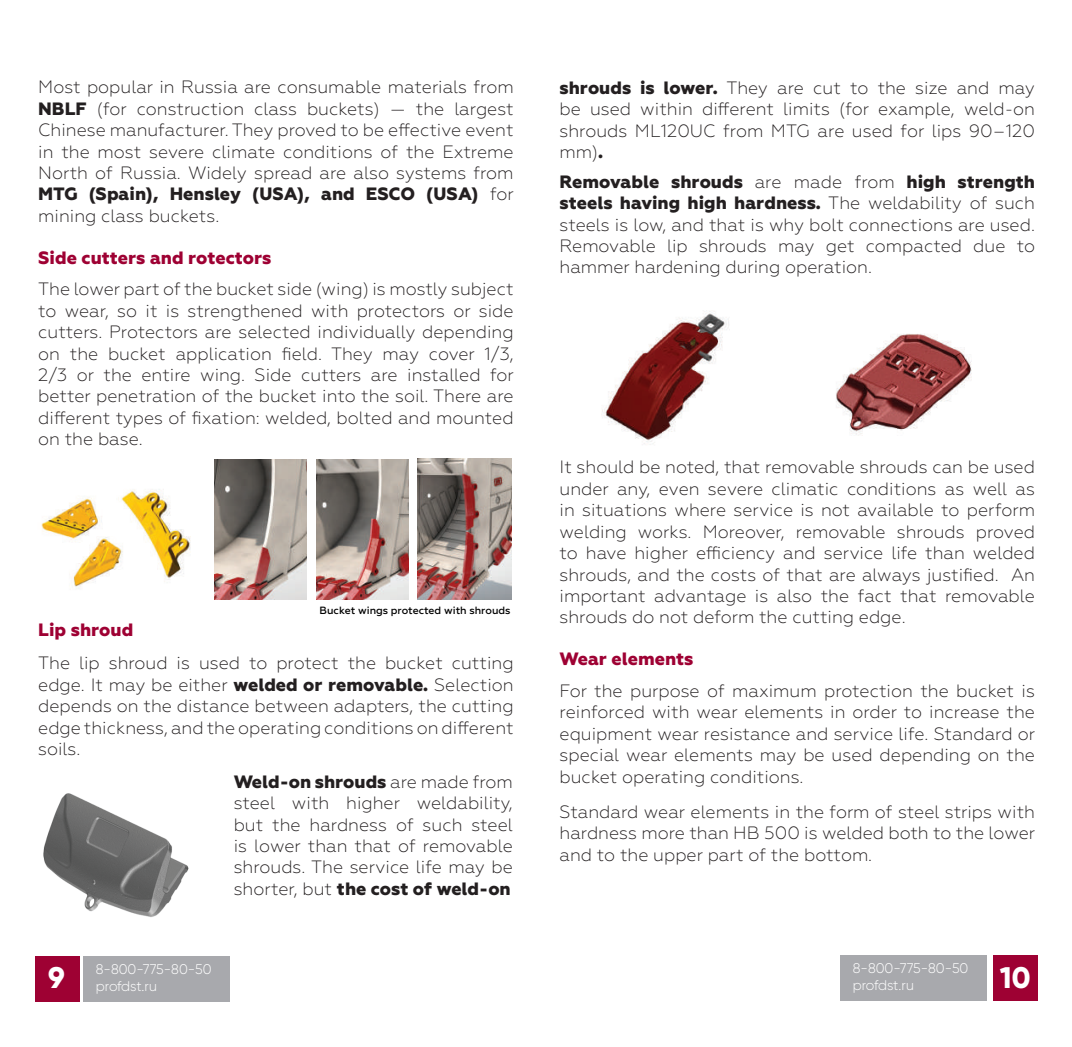
<style>
.page{position:relative;width:1072px;height:1047px;background:#fff}
.page>*{position:absolute;margin:0;border:0;box-sizing:border-box;transform-origin:0 0}
.t1{font:800 29.75px "Gilroy";color:#fff}
.t2{font:300 17.85px/21.3px "Geometria";color:#231f20;text-align:justify}
.t3{font:800 17.85px "Geometria";color:#9e0133}
.t4{font:300 14px/16.8px "Gilroy";color:#fff}
.t5{font:500 10.5px "Geometria";color:#000}
.s1{font-weight:800}
</style>
<div class="page">
<div style="left:35px;top:956px;width:44px;height:45px;background:#9e0133"></div>
<div style="left:992px;top:955px;width:45px;height:46px;background:#9e0133"></div>
<div style="left:84px;top:956px;width:146px;height:45px;background:#a8a9ad"></div>
<div style="left:840px;top:955px;width:147px;height:46px;background:#a8a9ad"></div>
<img style="left:836px;top:334px;width:136px;height:102px">
<img style="left:601px;top:311px;width:128px;height:134px">
<img style="left:43px;top:793px;width:146px;height:124px">
<img style="left:41px;top:489px;width:150px;height:100px">
<img style="left:417px;top:459px;width:94px;height:140px">
<img style="left:214px;top:459px;width:92px;height:141px">
<img style="left:316px;top:459px;width:92px;height:140px">
<p class="t2" style="left:38px;top:76px;width:477px">Most popular in Russia are consumable materials from <span class="s1">NBLF</span> (for construction class buckets) — the largest Chinese manufacturer. They proved to be effective event in the most severe climate conditions of the Extreme North of Russia. Widely spread are also systems from <span class="s1">MTG (Spain), Hensley (USA), and ESCO (USA)</span> for mining class buckets.</p>
<p class="t3" style="left:38px;top:247px;width:235px">Side cutters and rotectors</p>
<p class="t2" style="left:38px;top:278px;width:477px">The lower part of the bucket side (wing) is mostly subject to wear, so it is strengthened with protectors or side cutters. Protectors are selected individually depending on the bucket application field. They may cover 1/3, 2/3 or the entire wing. Side cutters are installed for better penetration of the bucket into the soil. There are different types of fixation: welded, bolted and mounted on the base.</p>
<p class="t5" style="left:319px;top:604px;width:192px">Bucket wings protected with shrouds</p>
<p class="t3" style="left:38px;top:619px;width:97px">Lip shroud</p>
<p class="t2" style="left:38px;top:652px;width:477px">The lip shroud is used to protect the bucket cutting edge. It may be either <span class="s1">welded or removable.</span> Selection depends on the distance between adapters, the cutting edge thickness, and the operating conditions on different soils.</p>
<p class="t2" style="left:234px;top:771px;width:281px"><span class="s1">Weld-on shrouds</span> are made from steel with higher weldability, but the hardness of such steel is lower than that of removable shrouds. The service life may be shorter, but <span class="s1">the cost of weld-on</span></p>
<p class="t2" style="left:559px;top:77px;width:477px"><span class="s1">shrouds is lower.</span> They are cut to the size and may be used within different limits (for example, weld-on shrouds МL120UC from MTG are used for lips 90–120 mm)<span class="s1">.</span></p>
<p class="t2" style="left:559px;top:171px;width:477px"><span class="s1">Removable shrouds</span> are made from <span class="s1">high strength steels having high hardness.</span> The weldability of such steels is low, and that is why bolt connections are used.<br>Removable lip shrouds may get compacted due to hammer hardening during operation.</p>
<p class="t2" style="left:559px;top:456px;width:477px">It should be noted, that removable shrouds can be used under any, even severe climatic conditions as well as in situations where service is not available to perform welding works. Moreover, removable shrouds proved to have higher efficiency and service life than welded shrouds, and the costs of that are always justified. An important advantage is also the fact that removable shrouds do not deform the cutting edge.</p>
<p class="t3" style="left:559px;top:648px;width:135px">Wear elements</p>
<p class="t2" style="left:559px;top:680px;width:477px">For the purpose of maximum protection the bucket is reinforced with wear elements in order to increase the equipment wear resistance and service life. Standard or special wear elements may be used depending on the bucket operating conditions.</p>
<p class="t2" style="left:559px;top:800px;width:477px">Standard wear elements in the form of steel strips with hardness more than HB 500 is welded both to the lower and to the upper part of the bottom.</p>
<p class="t4" style="left:96px;top:960px;width:117px">8-800-775-80-50 profdst.ru</p>
<p class="t4" style="left:852px;top:960px;width:117px">8-800-775-80-50 profdst.ru</p>
<h1 class="t1" style="left:48px;top:959px;width:18px">9</h1>
<h1 class="t1" style="left:999px;top:959px;width:32px">10</h1>
</div>
